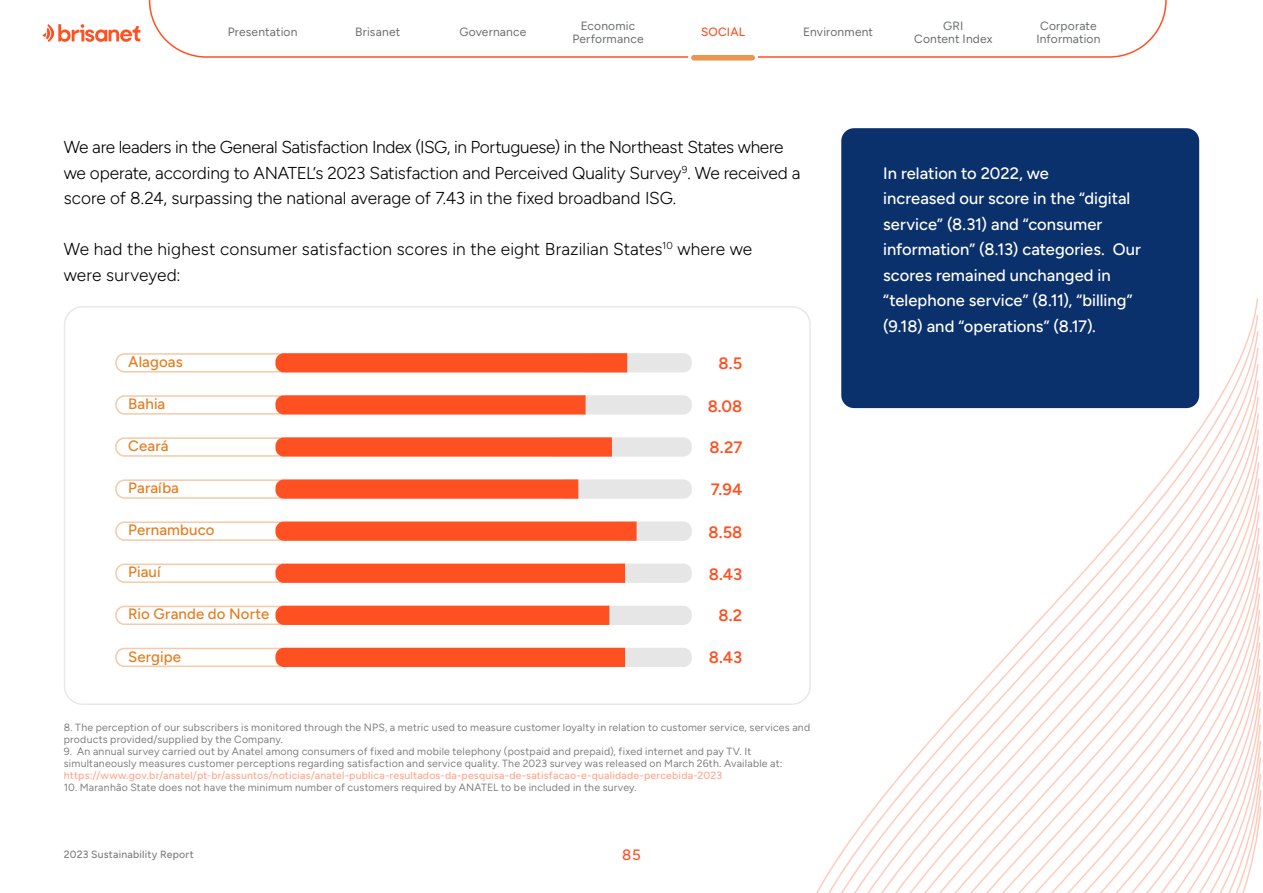
<style>
.page{position:relative;width:1263px;height:893px;background:#fff}
.page>*{position:absolute;margin:0;border:0;box-sizing:border-box;transform-origin:0 0}
._04_texto_corrido{font:300 17.25px/25.5px "Figtree";letter-spacing:-.005em;color:#000}
._08_box_texto{font:500 16.5px/25.5px "Figtree";color:#fff}
._16_grafico_dados_barra_torre{font:600 16.5px "Figtree";color:#ff5022}
.t1{font:500 15px "Figtree";letter-spacing:.01em;color:#e47d20}
.t2{font:500 15px "Figtree";color:#ff5022}
.t3{font:12px/13.5px "Figtree";letter-spacing:.015em;color:#6b6e6e;text-align:center}
.t4{font:500 12px "Figtree";letter-spacing:.01em;color:#ff5022}
._14_tabela_notas{font:10.5px/12px "Figtree";letter-spacing:.02em;color:#808080}
.t5{font:500 10.5px "Figtree";letter-spacing:.02em;color:#808080}
.s1{font-weight:500;color:#ffa891}
</style>
<div class="page">
<svg style="left:115px;top:353px;width:577px;height:20px"></svg>
<svg style="left:115px;top:479px;width:577px;height:20px"></svg>
<svg style="left:115px;top:395px;width:577px;height:20px"></svg>
<svg style="left:115px;top:521px;width:577px;height:20px"></svg>
<svg style="left:115px;top:563px;width:577px;height:20px"></svg>
<svg style="left:115px;top:437px;width:577px;height:20px"></svg>
<svg style="left:115px;top:605px;width:577px;height:20px"></svg>
<svg style="left:115px;top:647px;width:577px;height:20px"></svg>
<div style="left:841px;top:128px;width:358px;height:280px;background:#0b316d;border-radius:13px"></div>
<svg style="left:701px;top:297px;width:558px;height:596px"></svg>
<svg style="left:149px;top:0;width:1018px;height:58px"></svg>
<svg style="left:42px;top:24px;width:98px;height:18px"></svg>
<svg style="left:687px;top:50px;width:72px;height:11px"></svg>
<p class="t3" style="left:228px;top:25px;width:71px">Presentation</p>
<p class="t3" style="left:355px;top:25px;width:47px">Brisanet</p>
<p class="t3" style="left:459px;top:25px;width:69px">Governance</p>
<p class="t3" style="left:572px;top:19px;width:73px">Economic<br>Performance</p>
<p class="t4" style="left:701px;top:25px;width:45px">SOCIAL</p>
<p class="t3" style="left:803px;top:25px;width:71px">Environment</p>
<p class="t3" style="left:914px;top:19px;width:80px">GRI<br>Content Index</p>
<p class="t3" style="left:1036px;top:19px;width:66px">Corporate<br>Information</p>
<p class="_04_texto_corrido" style="left:64px;top:134px;width:738px">We are leaders in the General Satisfaction Index (ISG, in Portuguese) in the Northeast States where we operate, according to ANATEL’s 2023 Satisfaction and Perceived Quality Survey<sup>9</sup>. We received a score of 8.24, surpassing the national average of 7.43 in the fixed broadband ISG.</p>
<p class="_04_texto_corrido" style="left:64px;top:236px;width:690px">We had the highest consumer satisfaction scores in the eight Brazilian States<sup>10</sup> where we were surveyed:</p>
<p class="t1" style="left:128px;top:353px;width:56px">Alagoas</p>
<p class="_16_grafico_dados_barra_torre" style="left:719px;top:354px;width:25px">8.5</p>
<p class="t1" style="left:128px;top:395px;width:39px">Bahia</p>
<p class="_16_grafico_dados_barra_torre" style="left:708px;top:396px;width:36px">8.08</p>
<p class="t1" style="left:128px;top:437px;width:42px">Ceará</p>
<p class="_16_grafico_dados_barra_torre" style="left:710px;top:438px;width:34px">8.27</p>
<p class="t1" style="left:128px;top:479px;width:52px">Paraíba</p>
<p class="_16_grafico_dados_barra_torre" style="left:711px;top:480px;width:33px">7.94</p>
<p class="t1" style="left:128px;top:521px;width:88px">Pernambuco</p>
<p class="t1" style="left:128px;top:563px;width:34px">Piauí</p>
<p class="t1" style="left:128px;top:606px;width:143px">Rio Grande do Norte</p>
<p class="t1" style="left:128px;top:648px;width:54px">Sergipe</p>
<p class="_16_grafico_dados_barra_torre" style="left:708px;top:522px;width:35px">8.58</p>
<p class="_16_grafico_dados_barra_torre" style="left:709px;top:564px;width:35px">8.43</p>
<p class="_16_grafico_dados_barra_torre" style="left:718px;top:606px;width:25px">8.2</p>
<p class="_16_grafico_dados_barra_torre" style="left:709px;top:648px;width:35px">8.43</p>
<p class="_14_tabela_notas" style="left:64px;top:722px;width:748px">8. The perception of our subscribers is monitored through the NPS, a metric used to measure customer loyalty in relation to customer service, services and products provided/supplied by the Company.</p>
<p class="_14_tabela_notas" style="left:64px;top:746px;width:720px">9. An annual survey carried out by Anatel among consumers of fixed and mobile telephony (postpaid and prepaid), fixed internet and pay TV. It simultaneously measures customer perceptions regarding satisfaction and service quality. The 2023 survey was released on March 26th. Available at: <span class="s1">https://www.gov.br/anatel/pt-br/assuntos/noticias/anatel-publica-resultados-da-pesquisa-de-satisfacao-e-qualidade-percebida-2023</span></p>
<p class="_14_tabela_notas" style="left:64px;top:782px;width:574px">10. Maranhão State does not have the minimum number of customers required by ANATEL to be included in the survey.</p>
<p class="t5" style="left:64px;top:849px;width:131px">2023 Sustainability Report</p>
<h3 class="t2" style="left:622px;top:846px;width:20px">85</h3>
<p class="_08_box_texto" style="left:883px;top:160px;width:259px">In relation to 2022, we<br>increased our score in the “digital service” (8.31) and “consumer information” (8.13) categories. Our scores remained unchanged in “telephone service” (8.11), “billing” (9.18) and “operations” (8.17).</p>
</div>
